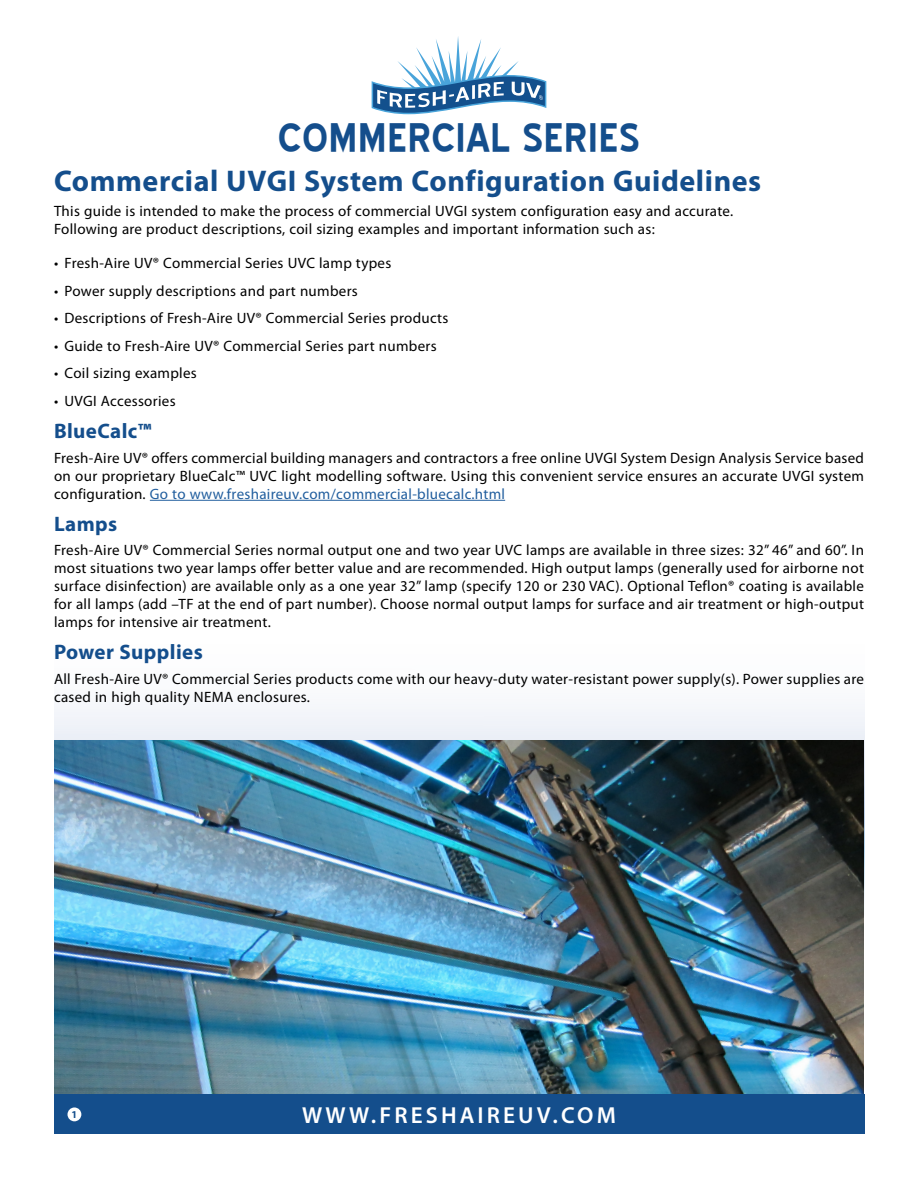
<style>
.page{position:relative;width:918px;height:1188px;background:#fff}
.page>*{position:absolute;margin:0;border:0;box-sizing:border-box;transform-origin:0 0}
.t1{font:700 49.5px "Blue Highway";letter-spacing:.01em;color:#144e8c}
.t2{font:700 30px "Myriad Pro";letter-spacing:.02em;color:#144e8c}
.t3{font:600 23.25px "Myriad Pro";letter-spacing:.135em;color:#fff}
.t4{font:700 21px "Myriad Pro";letter-spacing:.02em;color:#144e8c}
.t5{font:15px/18px "Myriad Pro";letter-spacing:.02em;color:#000}
.t6{font:700 10.5px "Myriad Pro";color:#144e8c}
.s1{color:#215e9e}
</style>
<div class="page">
<div style="left:55px;top:709px;width:810px;height:196px;background:#f0f3f8"></div>
<img style="left:54px;top:741px;width:810px;height:354px">
<svg style="left:372px;top:36px;width:174px;height:78px"></svg>
<hr style="left:150px;top:500px;width:355px;height:1px;background:#215e9e">
<div style="left:55px;top:1095px;width:810px;height:39px;background:#144e8c"></div>
<div style="left:68px;top:1107px;width:13px;height:14px;background:#fff;border-radius:50%"></div>
<h1 class="t1" style="left:278px;top:115px;width:364px">COMMERCIAL SERIES</h1>
<h2 class="t2" style="left:54px;top:164px;width:709px">Commercial UVGI System Configuration Guidelines</h2>
<p class="t5" style="left:54px;top:202px;width:681px">This guide is intended to make the process of commercial UVGI system configuration easy and accurate.<br>Following are product descriptions, coil sizing examples and important information such as:</p>
<p class="t5" style="left:54px;top:254px;width:339px">• Fresh-Aire UV® Commercial Series UVC lamp types</p>
<p class="t5" style="left:54px;top:282px;width:305px">• Power supply descriptions and part numbers</p>
<p class="t5" style="left:54px;top:310px;width:396px">• Descriptions of Fresh-Aire UV® Commercial Series products</p>
<p class="t5" style="left:54px;top:337px;width:384px">• Guide to Fresh-Aire UV® Commercial Series part numbers</p>
<p class="t5" style="left:54px;top:365px;width:144px">• Coil sizing examples</p>
<p class="t5" style="left:54px;top:392px;width:123px">• UVGI Accessories</p>
<h3 class="t4" style="left:54px;top:419px;width:99px">BlueCalc™</h3>
<p class="t5" style="left:54px;top:449px;width:812px;text-align:justify">Fresh-Aire UV® offers commercial building managers and contractors a free online UVGI System Design Analysis Service based on our proprietary BlueCalc™ UVC light modelling software. Using this convenient service ensures an accurate UVGI system configuration. <span class="s1">Go to www.freshaireuv.com/commercial-bluecalc.html</span></p>
<h3 class="t4" style="left:54px;top:512px;width:65px">Lamps</h3>
<p class="t5" style="left:54px;top:542px;width:812px;text-align:justify">Fresh-Aire UV® Commercial Series normal output one and two year UVC lamps are available in three sizes: 32” 46” and 60”. In most situations two year lamps offer better value and are recommended. High output lamps (generally used for airborne not surface disinfection) are available only as a one year 32” lamp (specify 120 or 230 VAC). Optional Teflon® coating is available for all lamps (add –TF at the end of part number). Choose normal output lamps for surface and air treatment or high-output lamps for intensive air treatment.</p>
<h3 class="t4" style="left:54px;top:641px;width:150px">Power Supplies</h3>
<p class="t5" style="left:54px;top:670px;width:812px">All Fresh-Aire UV® Commercial Series products come with our heavy-duty water-resistant power supply(s). Power supplies are cased in high quality NEMA enclosures.</p>
<p class="t6" style="left:72px;top:1109px;width:7px">1</p>
<h3 class="t3" style="left:302px;top:1102px;width:315px">WWW.FRESHAIREUV.COM</h3>
</div>
